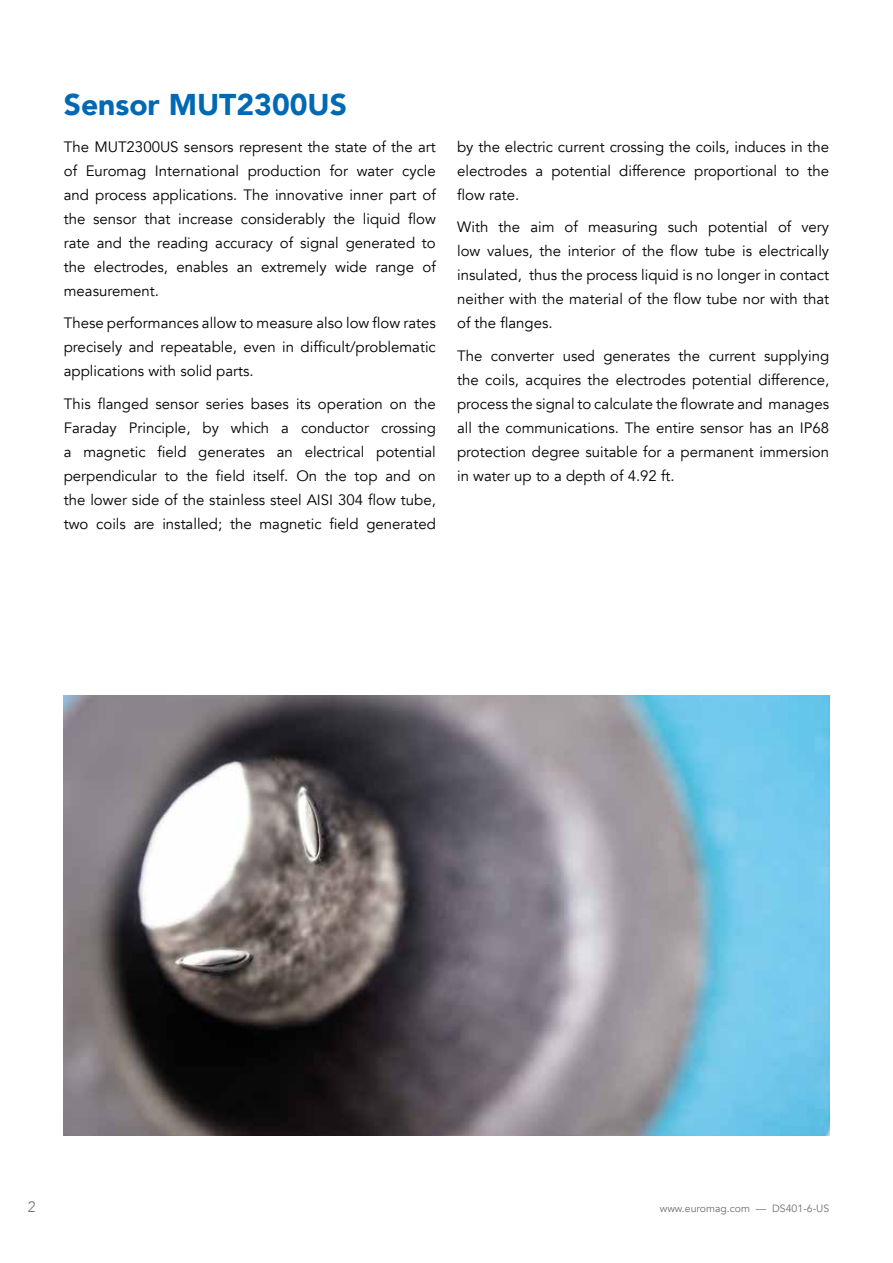
<style>
.page{position:relative;width:893px;height:1263px;background:#fff}
.page>*{position:absolute;margin:0;border:0;box-sizing:border-box;transform-origin:0 0}
.t1{font:900 30px "Avenir";color:#0069b4}
.t2{font:15px/24px "Avenir";color:#000;text-align:justify}
.t3{font:300 15px "Avenir";color:#706f6f}
.t4{font:10.5px "Avenir";color:#706f6f}
</style>
<div class="page">
<img style="left:64px;top:696px;width:765px;height:439px">
<h1 class="t1" style="left:64px;top:79px;width:285px">Sensor MUT2300US</h1>
<p class="t2" style="left:64px;top:135px;width:374px">The MUT2300US sensors represent the state of the art of Euromag International production for water cycle and process applications. The innovative inner part of the sensor that increase considerably the liquid flow rate and the reading accuracy of signal generated to the electrodes, enables an extremely wide range of measurement.</p>
<p class="t2" style="left:64px;top:311px;width:374px">These performances allow to measure also low flow rates precisely and repeatable, even in difficult/problematic applications with solid parts.</p>
<p class="t2" style="left:64px;top:392px;width:374px">This flanged sensor series bases its operation on the Faraday Principle, by which a conductor crossing a magnetic field generates an electrical potential perpendicular to the field itself. On the top and on the lower side of the stainless steel AISI 304 flow tube, two coils are installed; the magnetic field generated</p>
<p class="t2" style="left:457px;top:135px;width:374px">by the electric current crossing the coils, induces in the electrodes a potential difference proportional to the flow rate.</p>
<p class="t2" style="left:457px;top:215px;width:374px">With the aim of measuring such potential of very low values, the interior of the flow tube is electrically insulated, thus the process liquid is no longer in contact neither with the material of the flow tube nor with that of the flanges.</p>
<p class="t2" style="left:457px;top:344px;width:374px">The converter used generates the current supplying the coils, acquires the electrodes potential difference, process the signal to calculate the flowrate and manages all the communications. The entire sensor has an IP68 protection degree suitable for a permanent immersion in water up to a depth of 4.92 ft.</p>
<p class="t3" style="left:28px;top:1198px;width:9px">2</p>
<p class="t4" style="left:660px;top:1202px;width:171px">www.euromag.com — DS401-6-US</p>
</div>
